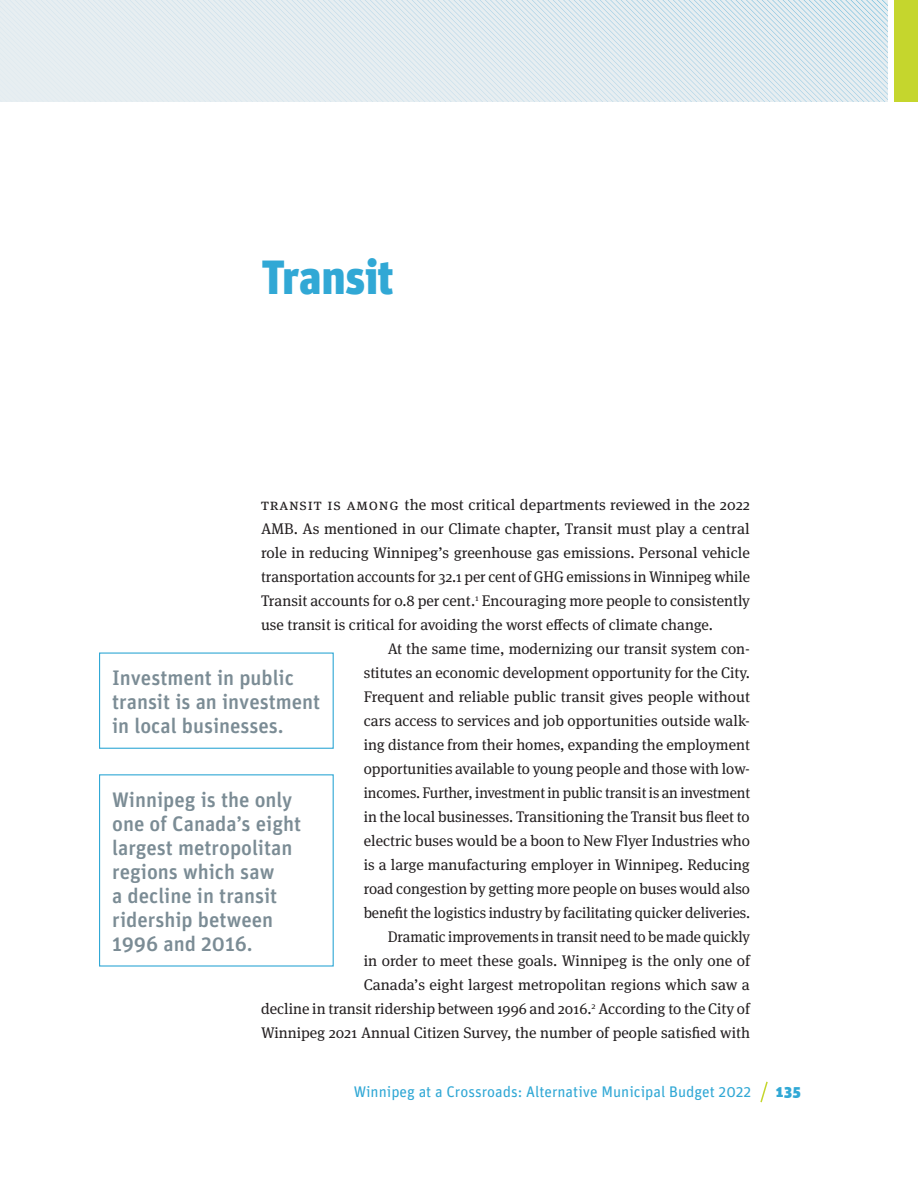
<style>
.page{position:relative;width:918px;height:1188px;background:#fff}
.page>*{position:absolute;margin:0;border:0;box-sizing:border-box;transform-origin:0 0}
.Chapter_title{font:900 48px "Unit";letter-spacing:-.01em;color:#31a8d5}
.Pull_quote{font:500 21px/24px "Unit";color:#7b8c95}
.Body_text{font:15.3px/24px "Meta Serif OT";color:#231f20;text-align:justify}
.Body_text__chapter_o{font:15.3px/24px "Meta Serif OT";color:#231f20;text-align:justify}
.t1{font:15.3px "Unit";color:#31a8d5}
.Body_text__chapter_o-2{font:15.3px "Meta Serif OT";letter-spacing:.055em;color:#231f20}
.t2{font:900 15.3px "Unit";color:#31a8d5}
</style>
<div class="page">
<svg style="left:760px;top:1081px;width:8px;height:22px"></svg>
<div style="left:0;top:0;width:888px;height:102px;background:#e7eef1"></div>
<div style="left:894px;top:0;width:24px;height:102px;background:#c5d62d"></div>
<svg style="left:138px;top:0;width:750px;height:102px"></svg>
<div style="left:99px;top:652px;width:235px;height:97px;border:1px solid #31a8d5"></div>
<div style="left:99px;top:774px;width:235px;height:193px;border:1px solid #31a8d5"></div>
<p class="Chapter_title" style="left:261px;top:247px;width:134px">Transit</p>
<p class="Body_text__chapter_o" style="left:261px;top:493px;width:491px;text-indent:118px">ng the most critical departments reviewed in the 2022<br>AMB. As mentioned in our Climate chapter, Transit must play a central role in reducing Winnipeg’s greenhouse gas emissions. Personal vehicle transportation accounts for 32.1 per cent of GHG emissions in Winnipeg while Transit accounts for 0.8 per cent.<sup>1</sup> Encouraging more people to consistently use transit is critical for avoiding the worst effects of climate change.</p>
<p class="Body_text" style="left:364px;top:637px;width:388px;text-indent:24px">At the same time, modernizing our transit system con&shy;stitutes an economic development opportunity for the City.<br>Frequent and reliable public transit gives people without cars access to services and job opportunities outside walk&shy;ing distance from their homes, expanding the employment opportunities available to young people and those with low&shy;incomes. Further, investment in public transit is an investment in the local businesses. Transitioning the Transit bus fleet to electric buses would be a boon to New Flyer Industries who is a large manufacturing employer in Winnipeg. Reducing road congestion by getting more people on buses would also benefit the logistics industry by facilitating quicker deliveries.</p>
<p class="Body_text" style="left:261px;top:925px;width:491px;text-align:right">Dramatic improvements in transit need to be made quickly<br>in order to meet these goals. Winnipeg is the only one of<br>Canada’s eight largest metropolitan regions which saw a<br>decline in transit ridership between 1996 and 2016.<sup>2</sup> According to the City of Winnipeg 2021 Annual Citizen Survey, the number of people satisfied with</p>
<p class="Body_text__chapter_o-2" style="left:261px;top:496px;width:97px">Transit is amo</p>
<p class="Pull_quote" style="left:112px;top:665px;width:210px">Investment in public transit is an investment in local businesses.</p>
<p class="Pull_quote" style="left:112px;top:787px;width:190px">Winnipeg is the only one of Canada’s eight largest metropolitan regions which saw<br>a decline in transit ridership between<br>1996 and 2016.</p>
<p class="t1" style="left:354px;top:1083px;width:399px">Winnipeg at a Crossroads: Alternative Municipal Budget 2022</p>
<p class="t2" style="left:776px;top:1082px;width:27px">135</p>
</div>
